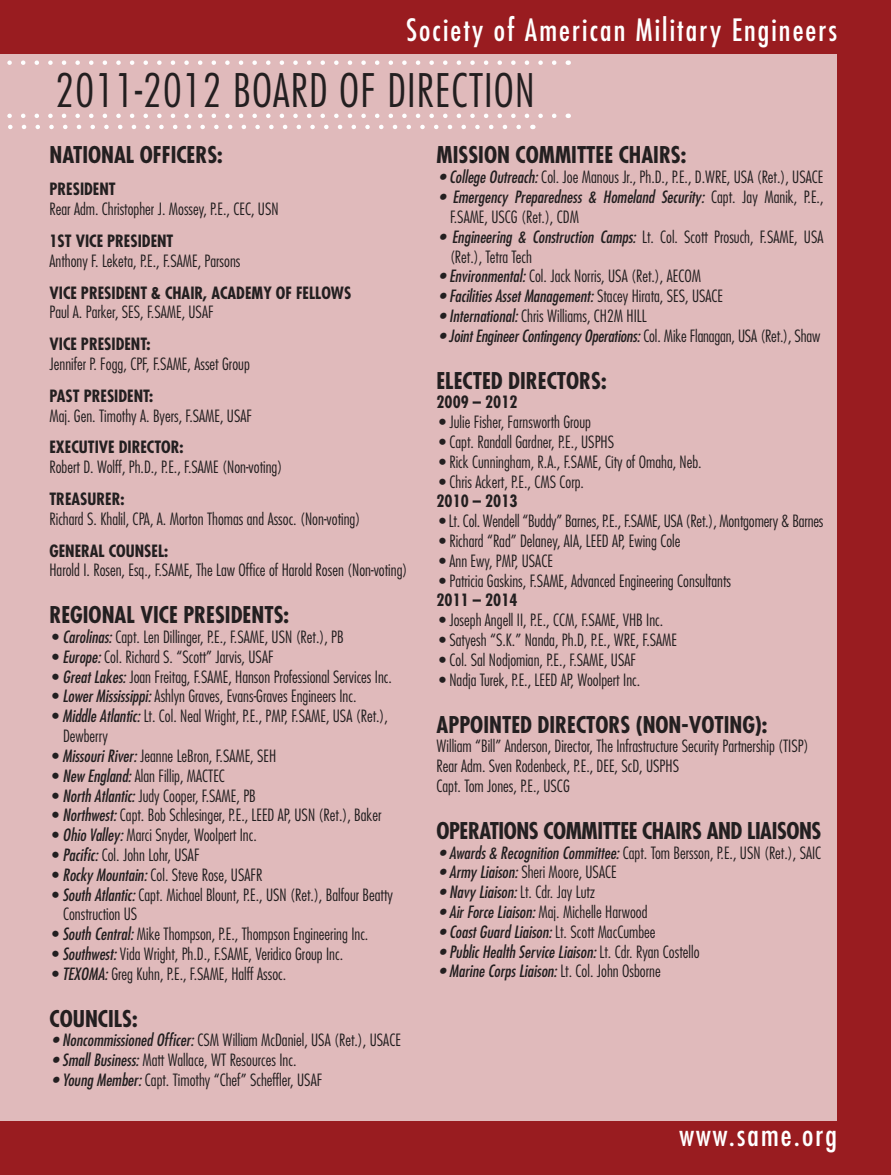
<style>
.page{position:relative;width:891px;height:1175px;background:#fff}
.page>*{position:absolute;margin:0;border:0;box-sizing:border-box;transform-origin:0 0}
.Futura_Officers{font:300 condensed 45px "Futura";letter-spacing:.025em;color:#231f20}
.Photo_Caption{font:condensed 30px "Futura";letter-spacing:.07em;color:#fff}
.Futura_Officers-2{font:700 condensed 22.5px "Futura";color:#231f20}
.Futura_Officers-3{font:700 condensed 22.5px "Futura";letter-spacing:-.02em;color:#231f20}
.Futura_Officers-4{font:300 condensed 16.5px/19.8px "Futura";color:#231f20}
.Futura_Officers-5{font:italic condensed 16.5px/19.8px "Futura";color:#231f20}
.Futura_Titles{font:700 condensed 16.5px "Futura";color:#231f20}
.s1{font-weight:400;font-style:italic}
.s2{font-weight:300;font-style:normal}
</style>
<div class="page">
<div style="left:0;top:0;width:891px;height:1174px;background:#991c20"></div>
<div style="left:0;top:54px;width:837px;height:1066px;background:#e0babb"></div>
<svg style="left:7px;top:114px;width:547px;height:4px"></svg>
<svg style="left:7px;top:60px;width:547px;height:5px"></svg>
<svg style="left:8px;top:125px;width:511px;height:4px"></svg>
<p class="Photo_Caption" style="left:407px;top:11px;width:432px">Society of American Military Engineers</p>
<p class="Futura_Officers" style="left:56px;top:62px;width:480px">2011-2012 BOARD OF DIRECTION</p>
<p class="Futura_Officers-2" style="left:50px;top:141px;width:175px">NATIONAL OFFICERS:</p>
<p class="Futura_Titles" style="left:50px;top:178px;width:68px">PRESIDENT</p>
<p class="Futura_Officers-4" style="left:50px;top:199px;width:231px">Rear Adm. Christopher J. Mossey, P.E., CEC, USN</p>
<p class="Futura_Titles" style="left:50px;top:230px;width:125px">1ST VICE PRESIDENT</p>
<p class="Futura_Officers-4" style="left:50px;top:250px;width:193px">Anthony F. Leketa, P.E., F.SAME, Parsons</p>
<p class="Futura_Titles" style="left:50px;top:282px;width:303px">VICE PRESIDENT &amp; CHAIR, ACADEMY OF FELLOWS</p>
<p class="Futura_Officers-4" style="left:50px;top:302px;width:166px">Paul A. Parker, SES, F.SAME, USAF</p>
<p class="Futura_Titles" style="left:50px;top:333px;width:103px">VICE PRESIDENT:</p>
<p class="Futura_Officers-4" style="left:50px;top:353px;width:202px">Jennifer P. Fogg, CPF, F.SAME, Asset Group</p>
<p class="Futura_Titles" style="left:50px;top:385px;width:105px">PAST PRESIDENT:</p>
<p class="Futura_Officers-4" style="left:50px;top:405px;width:204px">Maj. Gen. Timothy A. Byers, F.SAME, USAF</p>
<p class="Futura_Titles" style="left:50px;top:436px;width:136px">EXECUTIVE DIRECTOR:</p>
<p class="Futura_Officers-4" style="left:50px;top:457px;width:234px">Robert D. Wolff, Ph.D., P.E., F.SAME (Non-voting)</p>
<p class="Futura_Titles" style="left:50px;top:488px;width:76px">TREASURER:</p>
<p class="Futura_Officers-4" style="left:50px;top:508px;width:312px">Richard S. Khalil, CPA, A. Morton Thomas and Assoc. (Non-voting)</p>
<p class="Futura_Titles" style="left:50px;top:540px;width:120px">GENERAL COUNSEL:</p>
<p class="Futura_Officers-4" style="left:50px;top:560px;width:359px">Harold I. Rosen, Esq., F.SAME, The Law Office of Harold Rosen (Non-voting)</p>
<p class="Futura_Officers-2" style="left:50px;top:600px;width:241px">REGIONAL VICE PRESIDENTS:</p>
<p class="Futura_Officers-4" style="left:52px;top:627px;width:293px">• <span class="s1">Carolinas:</span> Capt. Len Dillinger, P.E., F.SAME, USN (Ret.), PB</p>
<p class="Futura_Officers-4" style="left:52px;top:646px;width:223px">• <span class="s1">Europe:</span> Col. Richard S. “Scott” Jarvis, USAF</p>
<p class="Futura_Officers-4" style="left:52px;top:666px;width:341px">• <span class="s1">Great Lakes:</span> Joan Freitag, F.SAME, Hanson Professional Services Inc.</p>
<p class="Futura_Officers-4" style="left:52px;top:686px;width:306px">• <span class="s1">Lower Mississippi:</span> Ashlyn Graves, Evans-Graves Engineers Inc.</p>
<p class="Futura_Officers-4" style="left:63px;top:706px;width:327px;text-indent:-11px">• <span class="s1">Middle Atlantic:</span> Lt. Col. Neal Wright, P.E., PMP, F.SAME, USA (Ret.),<br>Dewberry</p>
<p class="Futura_Officers-4" style="left:52px;top:745px;width:226px">• <span class="s1">Missouri River:</span> Jeanne LeBron, F.SAME, SEH</p>
<p class="Futura_Officers-4" style="left:52px;top:765px;width:174px">• <span class="s1">New England:</span> Alan Fillip, MACTEC</p>
<p class="Futura_Officers-4" style="left:52px;top:785px;width:205px">• <span class="s1">North Atlantic:</span> Judy Cooper, F.SAME, PB</p>
<p class="Futura_Officers-4" style="left:52px;top:805px;width:331px">• <span class="s1">Northwest:</span> Capt. Bob Schlesinger, P.E., LEED AP, USN (Ret.), Baker</p>
<p class="Futura_Officers-4" style="left:52px;top:825px;width:206px">• <span class="s1">Ohio Valley:</span> Marci Snyder, Woolpert Inc.</p>
<p class="Futura_Officers-4" style="left:52px;top:844px;width:149px">• <span class="s1">Pacific:</span> Col. John Lohr, USAF</p>
<p class="Futura_Officers-4" style="left:52px;top:864px;width:212px">• <span class="s1">Rocky Mountain:</span> Col. Steve Rose, USAFR</p>
<p class="Futura_Officers-4" style="left:63px;top:884px;width:331px;text-indent:-11px">• <span class="s1">South Atlantic:</span> Capt. Michael Blount, P.E., USN (Ret.), Balfour Beatty<br>Construction US</p>
<p class="Futura_Officers-4" style="left:52px;top:924px;width:318px">• <span class="s1">South Central:</span> Mike Thompson, P.E., Thompson Engineering Inc.</p>
<p class="Futura_Officers-4" style="left:52px;top:943px;width:292px">• <span class="s1">Southwest:</span> Vida Wright, Ph.D., F.SAME, Veridico Group Inc.</p>
<p class="Futura_Officers-4" style="left:52px;top:963px;width:236px">• <span class="s1">TEXOMA:</span> Greg Kuhn, P.E., F.SAME, Halff Assoc.</p>
<p class="Futura_Officers-2" style="left:50px;top:1003px;width:90px">COUNCILS:</p>
<p class="Futura_Officers-4" style="left:52px;top:1030px;width:350px"><span class="s1">• Noncommissioned Officer:</span> CSM William McDaniel, USA (Ret.), USACE</p>
<p class="Futura_Officers-4" style="left:52px;top:1050px;width:246px"><span class="s1">• Small Business:</span> Matt Wallace, WT Resources Inc.</p>
<p class="Futura_Officers-4" style="left:52px;top:1069px;width:272px"><span class="s1">• Young Member:</span> Capt. Timothy “Chef” Scheffler, USAF</p>
<p class="Futura_Officers-2" style="left:436px;top:141px;width:251px">MISSION COMMITTEE CHAIRS:</p>
<p class="Futura_Officers-4" style="left:439px;top:167px;width:386px"><span class="s1">• College Outreach:</span> Col. Joe Manous Jr., Ph.D., P.E., D.WRE, USA (Ret.), USACE</p>
<p class="Futura_Officers-5" style="left:450px;top:187px;width:375px;text-indent:-11px">• Emergency Preparedness &amp; Homeland Security: <span class="s2">Capt. Jay Manik, P.E.,<br>F.SAME, USCG (Ret.), CDM</span></p>
<p class="Futura_Officers-4" style="left:450px;top:226px;width:375px;text-indent:-11px"><span class="s1">• Engineering &amp; Construction Camps:</span> Lt. Col. Scott Prosuch, F.SAME, USA (Ret.), Tetra Tech</p>
<p class="Futura_Officers-4" style="left:439px;top:266px;width:263px"><span class="s1">• Environmental:</span> Col. Jack Norris, USA (Ret.), AECOM</p>
<p class="Futura_Officers-5" style="left:439px;top:286px;width:286px">• Facilities Asset Management: <span class="s2">Stacey Hirata, SES, USACE</span></p>
<p class="Futura_Officers-4" style="left:439px;top:306px;width:209px"><span class="s1">• International:</span> Chris Williams, CH2M HILL</p>
<p class="Futura_Officers-5" style="left:439px;top:325px;width:383px">• Joint Engineer Contingency Operations: <span class="s2">Col. Mike Flanagan, USA (Ret.), Shaw</span></p>
<p class="Futura_Officers-2" style="left:436px;top:366px;width:172px">ELECTED DIRECTORS:</p>
<p class="Futura_Titles" style="left:436px;top:391px;width:83px">2009 – 2012</p>
<p class="Futura_Officers-4" style="left:439px;top:412px;width:153px">• Julie Fisher, Farnsworth Group</p>
<p class="Futura_Officers-4" style="left:439px;top:432px;width:176px">• Capt. Randall Gardner, P.E., USPHS</p>
<p class="Futura_Officers-4" style="left:439px;top:451px;width:264px">• Rick Cunningham, R.A., F.SAME, City of Omaha, Neb.</p>
<p class="Futura_Officers-4" style="left:439px;top:471px;width:146px">• Chris Ackert, P.E., CMS Corp.</p>
<p class="Futura_Titles" style="left:436px;top:490px;width:83px">2010 – 2013</p>
<p class="Futura_Officers-4" style="left:439px;top:511px;width:386px">• Lt. Col. Wendell “Buddy” Barnes, P.E., F.SAME, USA (Ret.), Montgomery &amp; Barnes</p>
<p class="Futura_Officers-4" style="left:439px;top:531px;width:243px">• Richard “Rad” Delaney, AIA, LEED AP, Ewing Cole</p>
<p class="Futura_Officers-4" style="left:439px;top:550px;width:115px">• Ann Ewy, PMP, USACE</p>
<p class="Futura_Officers-4" style="left:439px;top:570px;width:293px">• Patricia Gaskins, F.SAME, Advanced Engineering Consultants</p>
<p class="Futura_Titles" style="left:436px;top:589px;width:83px">2011 – 2014</p>
<p class="Futura_Officers-4" style="left:439px;top:610px;width:226px">• Joseph Angell II, P.E., CCM, F.SAME, VHB Inc.</p>
<p class="Futura_Officers-4" style="left:439px;top:630px;width:239px">• Satyesh “S.K.” Nanda, Ph.D, P.E., WRE, F.SAME</p>
<p class="Futura_Officers-4" style="left:439px;top:649px;width:198px">• Col. Sal Nodjomian, P.E., F.SAME, USAF</p>
<p class="Futura_Officers-4" style="left:439px;top:669px;width:203px">• Nadja Turek, P.E., LEED AP, Woolpert Inc.</p>
<p class="Futura_Officers-2" style="left:436px;top:709px;width:332px">APPOINTED DIRECTORS (NON-VOTING):</p>
<p class="Futura_Officers-4" style="left:436px;top:736px;width:374px">William “Bill” Anderson, Director, The Infrastructure Security Partnership (TISP)</p>
<p class="Futura_Officers-4" style="left:436px;top:756px;width:244px">Rear Adm. Sven Rodenbeck, P.E., DEE, ScD, USPHS</p>
<p class="Futura_Officers-4" style="left:436px;top:775px;width:135px">Capt. Tom Jones, P.E., USCG</p>
<p class="Futura_Officers-3" style="left:436px;top:816px;width:386px">OPERATIONS COMMITTEE CHAIRS AND LIAISONS</p>
<p class="Futura_Officers-4" style="left:439px;top:842px;width:384px"><span class="s1">• Awards &amp; Recognition Committee:</span> Capt. Tom Bersson, P.E., USN (Ret.), SAIC</p>
<p class="Futura_Officers-4" style="left:439px;top:862px;width:179px"><span class="s1">• Army Liaison:</span> Sheri Moore, USACE</p>
<p class="Futura_Officers-4" style="left:439px;top:882px;width:158px"><span class="s1">• Navy Liaison:</span> Lt. Cdr. Jay Lutz</p>
<p class="Futura_Officers-4" style="left:439px;top:901px;width:210px"><span class="s1">• Air Force Liaison:</span> Maj. Michelle Harwood</p>
<p class="Futura_Officers-5" style="left:439px;top:921px;width:218px">• Coast Guard Liaison: <span class="s2">Lt. Scott MacCumbee</span></p>
<p class="Futura_Officers-5" style="left:439px;top:941px;width:262px">• Public Health Service Liaison: <span class="s2">Lt. Cdr. Ryan Costello</span></p>
<p class="Futura_Officers-5" style="left:439px;top:961px;width:223px">• Marine Corps Liaison: <span class="s2">Lt. Col. John Osborne</span></p>
<p class="Photo_Caption" style="left:680px;top:1115px;width:159px">www.same.org</p>
</div>
